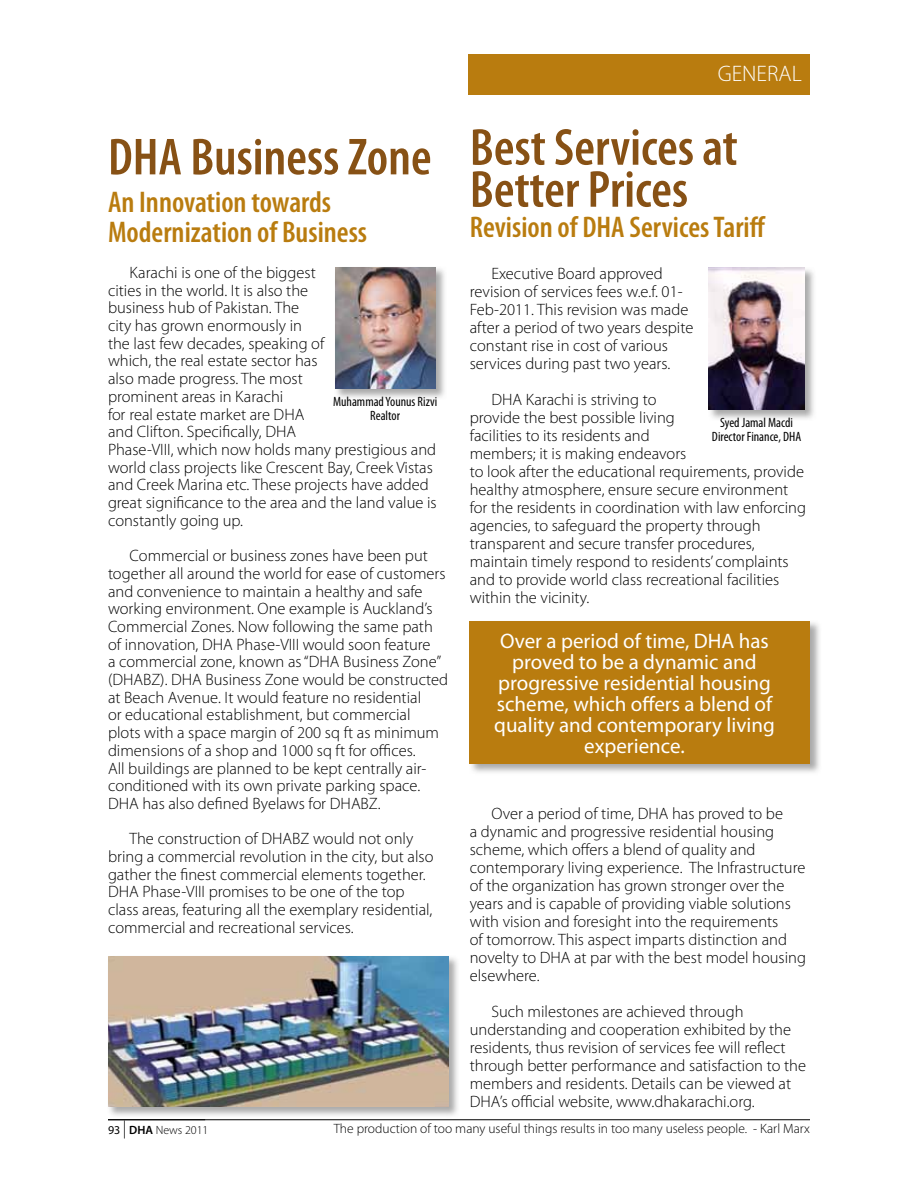
<style>
.page{position:relative;width:918px;height:1188px;background:#fff}
.page>*{position:absolute;margin:0;border:0;box-sizing:border-box;transform-origin:0 0}
.t1{font:600 condensed 52.5px/42px "Myriad Pro";color:#875115}
.t2{font:600 condensed 30px/30px "Myriad Pro";color:#b97c0f}
.t3{font:300 22.5px "Myriad Pro";color:#fff}
.t4{font:21px/21px "Myriad Pro";color:#fff;text-align:center}
.t5{font:300 16.5px/17.7px "Myriad Pro";color:#000}
.t6{font:300 13.5px "Myriad Pro";color:#000}
.t7{font:condensed 13.5px/13.5px "Myriad Pro";color:#000;text-align:center}
.t8{font:300 12px "Myriad Pro";color:#000}
.s1{font-weight:400}
.s2{font-size:18px}
.s3{font-weight:600}
</style>
<div class="page">
<div style="left:469px;top:54px;width:341px;height:40px;background:#b97c0f"></div>
<hr style="left:108px;top:1119px;width:702px;height:1px;background:#000">
<img style="left:109px;top:956px;width:349px;height:160px">
<img style="left:108px;top:956px;width:340px;height:151px">
<img style="left:336px;top:267px;width:109px;height:131px">
<img style="left:335px;top:267px;width:100px;height:122px">
<img style="left:708px;top:267px;width:106px;height:152px">
<img style="left:708px;top:268px;width:97px;height:142px">
<img style="left:469px;top:621px;width:351px;height:152px">
<div style="left:470px;top:621px;width:340px;height:143px;background:#b97c0f"></div>
<h1 class="t1" style="left:108px;top:135px;width:325px">DHA Business Zone</h1>
<h2 class="t2" style="left:108px;top:186px;width:261px">An Innovation towards<br>Modernization of Business</h2>
<p class="t5" style="left:108px;top:263px;width:330px;text-indent:22px">Karachi is one of the biggest<br>cities in the world. It is also the<br>business hub of Pakistan. The<br>city has grown enormously in<br>the last few decades, speaking of<br>which, the real estate sector has<br>also made progress. The most<br>prominent areas in Karachi<br>for real estate market are DHA<br>and Clifton. Specifically, DHA<br>Phase-VIII, which now holds many prestigious and world class projects like Crescent Bay, Creek Vistas and Creek Marina etc. These projects have added great significance to the area and the land value is constantly going up.</p>
<p class="t5" style="left:108px;top:547px;width:342px;text-indent:22px">Commercial or business zones have been put together all around the world for ease of customers and convenience to maintain a healthy and safe working environment. One example is Auckland’s Commercial Zones. Now following the same path of innovation, DHA Phase-VIII would soon feature<br>a commercial zone, known as “DHA Business Zone” (DHABZ). DHA Business Zone would be constructed at Beach Avenue. It would feature no residential<br>or educational establishment, but commercial<br>plots with a space margin of 200 sq ft as minimum dimensions of a shop and 1000 sq ft for offices.<br>All buildings are planned to be kept centrally air&shy;conditioned with its own private parking space.<br>DHA has also defined Byelaws for DHABZ.</p>
<p class="t5" style="left:108px;top:830px;width:327px;text-indent:22px">The construction of DHABZ would not only bring a commercial revolution in the city, but also gather the finest commercial elements together.<br>DHA Phase-VIII promises to be one of the top class areas, featuring all the exemplary residential, commercial and recreational services.</p>
<p class="t7" style="left:333px;top:395px;width:106px">Muhammad Younus Rizvi<br>Realtor</p>
<h3 class="t3" style="left:718px;top:60px;width:85px">GENERAL</h3>
<h1 class="t1" style="left:470px;top:125px;width:269px">Best Services at<br>Better Prices</h1>
<h2 class="t2" style="left:470px;top:211px;width:297px">Revision of DHA Services Tariff</h2>
<p class="t5" style="left:470px;top:264px;width:225px;text-indent:22px">Executive Board approved revision of services fees w.e.f. 01-<br>Feb-2011. This revision was made after a period of two years despite constant rise in cost of various services during past two years.</p>
<p class="t5" style="left:470px;top:390px;width:338px;text-indent:22px">DHA Karachi is striving to<br>provide the best possible living<br>facilities to its residents and<br>members; it is making endeavors<br>to look after the educational requirements, provide healthy atmosphere, ensure secure environment for the residents in coordination with law enforcing agencies, to safeguard the property through transparent and secure transfer procedures, maintain timely respond to residents’ complaints and to provide world class recreational facilities within the vicinity.</p>
<p class="t7" style="left:712px;top:416px;width:91px">Syed Jamal Macdi<br>Director Finance, DHA</p>
<p class="t4" style="left:494px;top:630px;width:282px">Over a period of time, DHA has proved to be a dynamic and progressive residential housing scheme, which offers a blend of quality and contemporary living experience.</p>
<p class="t5" style="left:470px;top:804px;width:338px;text-indent:22px">Over a period of time, DHA has proved to be<br>a dynamic and progressive residential housing scheme, which offers a blend of quality and contemporary living experience. The Infrastructure of the organization has grown stronger over the years and is capable of providing viable solutions with vision and foresight into the requirements<br>of tomorrow. This aspect imparts distinction and novelty to DHA at par with the best model housing elsewhere.</p>
<p class="t5" style="left:470px;top:1002px;width:338px;text-indent:22px">Such milestones are achieved through understanding and cooperation exhibited by the residents, thus revision of services fee will reflect through better performance and satisfaction to the members and residents. Details can be viewed at DHA’s official website, www.dhakarachi.org.</p>
<p class="t8" style="left:108px;top:1122px;width:102px"><span class="s1">93</span> <span class="s2">|</span> <span class="s3">DHA</span> News 2011</p>
<p class="t6" style="left:334px;top:1120px;width:478px">The production of too many useful things results in too many useless people. - Karl Marx</p>
</div>
